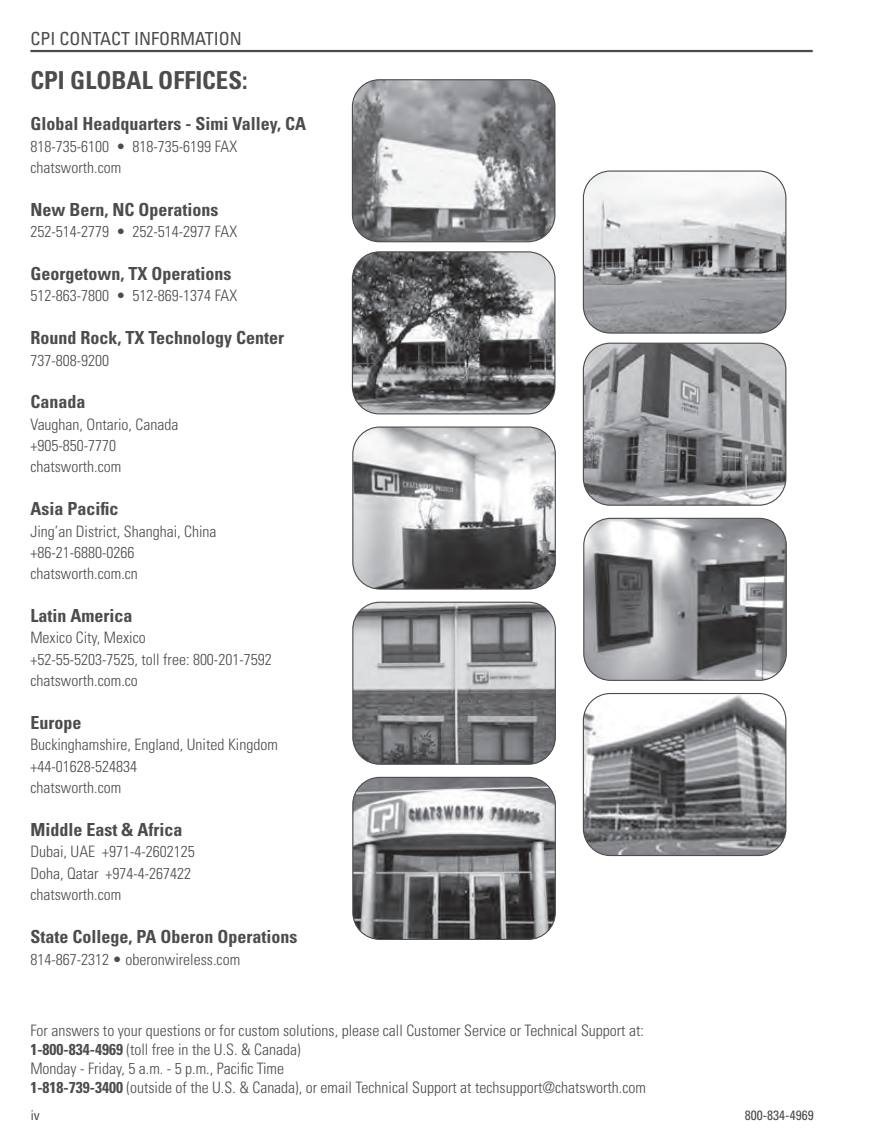
<style>
.page{position:relative;width:891px;height:1134px;background:#fff}
.page>*{position:absolute;margin:0;border:0;box-sizing:border-box;transform-origin:0 0}
.t1{font:700 condensed 24.75px "Univers LT Std";color:#4b4c4d}
.t2{font:700 condensed 18px "Univers LT Std";color:#4b4c4d}
.t3{font:condensed 18px "Univers LT Std";color:#4b4c4d}
.t4{font:300 condensed 15.75px/21.4px "Univers LT Std";color:#4b4c4d}
.t5{font:condensed 13.5px "Univers LT Std";color:#4b4c4d}
.s1{font-weight:700}
</style>
<div class="page">
<hr style="left:30px;top:50px;width:783px;height:2px;background:#4b4c4d">
<img style="left:352px;top:81px;width:202px;height:161px">
<div style="left:352px;top:79px;width:204px;height:163px;border:1px solid #4b4c4d;border-radius:27px"></div>
<img style="left:583px;top:171px;width:203px;height:161px">
<div style="left:583px;top:171px;width:203px;height:163px;border:1px solid #4b4c4d;border-radius:27px"></div>
<img style="left:352px;top:253px;width:202px;height:161px">
<div style="left:352px;top:251px;width:204px;height:163px;border:1px solid #4b4c4d;border-radius:27px"></div>
<img style="left:583px;top:343px;width:203px;height:161px">
<div style="left:583px;top:343px;width:203px;height:163px;border:1px solid #4b4c4d;border-radius:27px"></div>
<img style="left:354px;top:428px;width:200px;height:160px">
<div style="left:352px;top:426px;width:204px;height:164px;border:1px solid #4b4c4d;border-radius:27px"></div>
<img style="left:585px;top:518px;width:200px;height:161px">
<div style="left:583px;top:518px;width:204px;height:163px;border:1px solid #4b4c4d;border-radius:27px"></div>
<img style="left:354px;top:602px;width:201px;height:161px">
<div style="left:352px;top:602px;width:204px;height:163px;border:1px solid #4b4c4d;border-radius:27px"></div>
<img style="left:583px;top:694px;width:203px;height:162px">
<div style="left:583px;top:693px;width:203px;height:163px;border:1px solid #4b4c4d;border-radius:27px"></div>
<img style="left:354px;top:777px;width:200px;height:161px">
<div style="left:352px;top:777px;width:204px;height:163px;border:1px solid #4b4c4d;border-radius:27px"></div>
<p class="t3" style="left:30px;top:27px;width:213px">CPI CONTACT INFORMATION</p>
<h1 class="t1" style="left:30px;top:65px;width:219px">CPI GLOBAL OFFICES:</h1>
<p class="t2" style="left:30px;top:113px;width:277px">Global Headquarters - Simi Valley, CA</p>
<p class="t4" style="left:30px;top:136px;width:208px">818-735-6100 • 818-735-6199 FAX chatsworth.com</p>
<p class="t2" style="left:30px;top:198px;width:189px">New Bern, NC Operations</p>
<p class="t4" style="left:30px;top:221px;width:208px">252-514-2779 • 252-514-2977 FAX</p>
<p class="t2" style="left:30px;top:263px;width:202px">Georgetown, TX Operations</p>
<p class="t4" style="left:30px;top:285px;width:208px">512-863-7800 • 512-869-1374 FAX</p>
<p class="t2" style="left:30px;top:327px;width:255px">Round Rock, TX Technology Center</p>
<p class="t4" style="left:30px;top:349px;width:80px">737-808-9200</p>
<p class="t2" style="left:30px;top:391px;width:57px">Canada</p>
<p class="t4" style="left:30px;top:413px;width:150px">Vaughan, Ontario, Canada +905-850-7770 chatsworth.com</p>
<p class="t2" style="left:30px;top:498px;width:90px">Asia Pacific</p>
<p class="t4" style="left:30px;top:520px;width:188px">Jing’an District, Shanghai, China +86-21-6880-0266 chatsworth.com.cn</p>
<p class="t2" style="left:30px;top:605px;width:103px">Latin America</p>
<p class="t4" style="left:30px;top:627px;width:243px">Mexico City, Mexico<br>+52-55-5203-7525, toll free: 800-201-7592 chatsworth.com.co</p>
<p class="t2" style="left:30px;top:711px;width:52px">Europe</p>
<p class="t4" style="left:30px;top:734px;width:249px">Buckinghamshire, England, United Kingdom +44-01628-524834<br>chatsworth.com</p>
<p class="t2" style="left:30px;top:818px;width:153px">Middle East &amp; Africa</p>
<p class="t4" style="left:30px;top:841px;width:166px">Dubai, UAE +971-4-2602125<br>Doha, Qatar +974-4-267422 chatsworth.com</p>
<p class="t2" style="left:30px;top:925px;width:269px">State College, PA Oberon Operations</p>
<p class="t4" style="left:30px;top:949px;width:211px">814-867-2312 • oberonwireless.com</p>
<p class="t4" style="left:30px;top:1021px;width:617px;line-height:18.9px">For answers to your questions or for custom solutions, please call Customer Service or Technical Support at:<br><span class="s1">1-800-834-4969</span> (toll free in the U.S. &amp; Canada)<br>Monday - Friday, 5 a.m. - 5 p.m., Pacific Time<br><span class="s1">1-818-739-3400</span> (outside of the U.S. &amp; Canada), or email Technical Support at techsupport@chatsworth.com</p>
<p class="t5" style="left:31px;top:1106px;width:10px">iv</p>
<p class="t5" style="left:745px;top:1106px;width:70px">800-834-4969</p>
</div>
